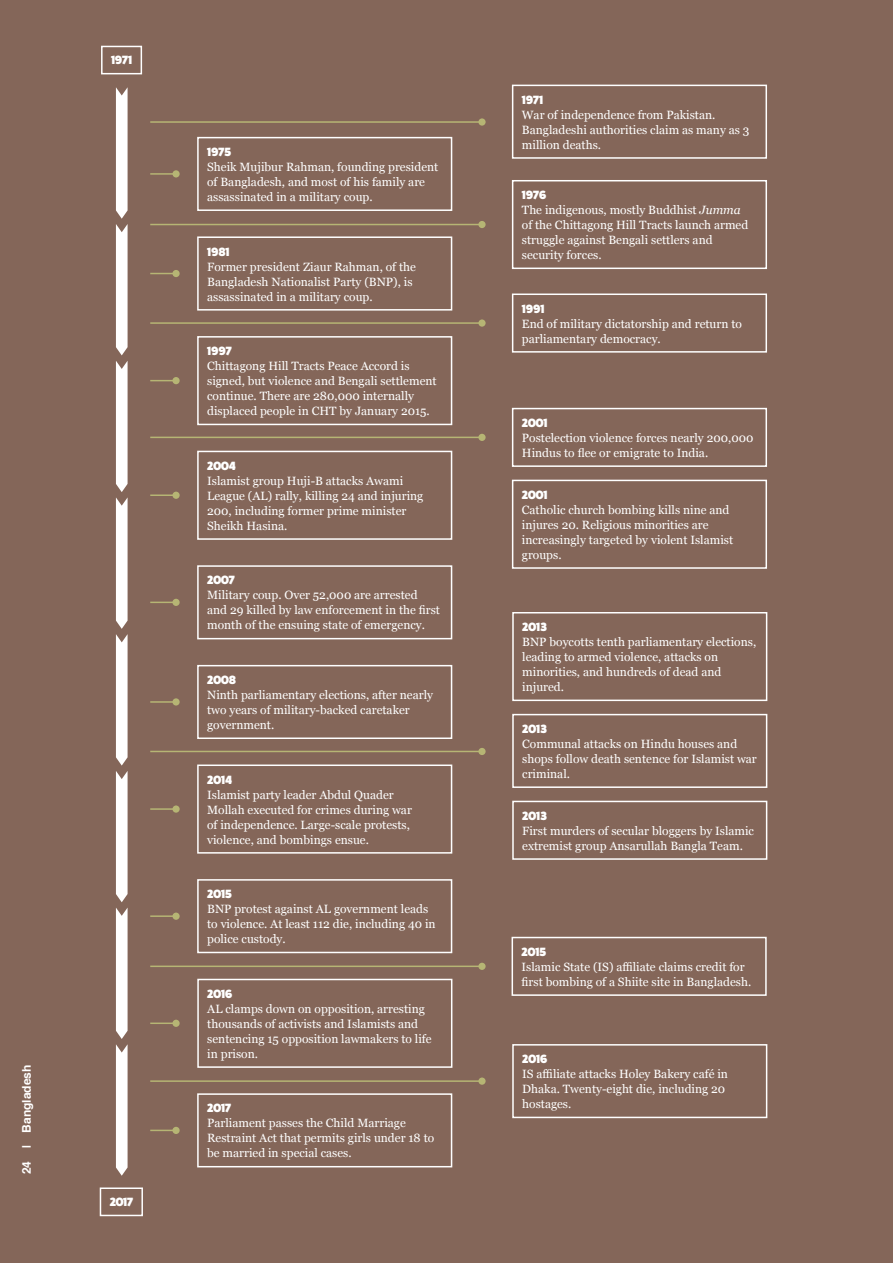
<style>
.page{position:relative;width:893px;height:1263px;background:#846659}
.page>*{position:absolute;margin:0;border:0;box-sizing:border-box;transform-origin:0 0}
.t1{font:12px/15px "Georgia";color:#fff}
.t2{font:800 12px "Fat Frank";color:#fff}
.t3{font:700 12px "Helvetica";color:#fff}
.s1{font-style:italic}
</style>
<div class="page">
<div style="left:197px;top:1093px;width:255px;height:74px;border:2px solid #fff"></div>
<div style="left:512px;top:1044px;width:255px;height:74px;border:2px solid #fff"></div>
<div style="left:512px;top:937px;width:255px;height:59px;border:2px solid #fff"></div>
<div style="left:197px;top:979px;width:255px;height:89px;border:2px solid #fff"></div>
<div style="left:197px;top:879px;width:255px;height:74px;border:2px solid #fff"></div>
<div style="left:197px;top:764px;width:255px;height:90px;border:2px solid #fff"></div>
<div style="left:512px;top:801px;width:255px;height:59px;border:2px solid #fff"></div>
<div style="left:512px;top:714px;width:255px;height:74px;border:2px solid #fff"></div>
<div style="left:512px;top:612px;width:255px;height:89px;border:2px solid #fff"></div>
<div style="left:197px;top:665px;width:255px;height:74px;border:2px solid #fff"></div>
<div style="left:197px;top:565px;width:255px;height:74px;border:2px solid #fff"></div>
<div style="left:197px;top:451px;width:255px;height:89px;border:2px solid #fff"></div>
<div style="left:512px;top:480px;width:255px;height:89px;border:2px solid #fff"></div>
<div style="left:512px;top:408px;width:255px;height:59px;border:2px solid #fff"></div>
<div style="left:197px;top:336px;width:255px;height:89px;border:2px solid #fff"></div>
<div style="left:512px;top:293px;width:255px;height:60px;border:2px solid #fff"></div>
<div style="left:197px;top:236px;width:255px;height:75px;border:2px solid #fff"></div>
<div style="left:512px;top:180px;width:255px;height:89px;border:2px solid #fff"></div>
<div style="left:197px;top:137px;width:255px;height:74px;border:2px solid #fff"></div>
<div style="left:512px;top:85px;width:255px;height:74px;border:2px solid #fff"></div>
<svg style="left:116px;top:771px;width:12px;height:405px;background:#f0eceb"></svg>
<svg style="left:116px;top:361px;width:12px;height:404px;background:#f0eceb"></svg>
<svg style="left:116px;top:87px;width:12px;height:268px;background:#f0edec"></svg>
<hr style="left:150px;top:121px;width:332px;height:2px;background:#b6b574">
<div style="left:478px;top:118px;width:8px;height:8px;background:#b6b574;border-radius:50%"></div>
<hr style="left:150px;top:224px;width:332px;height:1px;background:#b6b574">
<div style="left:478px;top:221px;width:8px;height:7px;background:#b6b574;border-radius:50%"></div>
<hr style="left:150px;top:322px;width:332px;height:2px;background:#b6b574">
<div style="left:478px;top:319px;width:8px;height:8px;background:#b6b574;border-radius:50%"></div>
<hr style="left:150px;top:437px;width:332px;height:1px;background:#b6b574">
<div style="left:478px;top:434px;width:8px;height:7px;background:#b6b574;border-radius:50%"></div>
<hr style="left:150px;top:751px;width:332px;height:1px;background:#b6b574">
<div style="left:478px;top:748px;width:8px;height:7px;background:#b6b574;border-radius:50%"></div>
<hr style="left:150px;top:965px;width:332px;height:2px;background:#b6b574">
<div style="left:478px;top:963px;width:8px;height:7px;background:#b6b574;border-radius:50%"></div>
<hr style="left:150px;top:1080px;width:332px;height:2px;background:#b6b574">
<div style="left:478px;top:1077px;width:8px;height:8px;background:#b6b574;border-radius:50%"></div>
<hr style="left:150px;top:173px;width:26px;height:2px;background:#b6b574">
<div style="left:172px;top:170px;width:8px;height:7px;background:#b6b574;border-radius:50%"></div>
<svg style="left:150px;top:273px;width:22px;height:1px"></svg>
<div style="left:172px;top:270px;width:8px;height:7px;background:#b6b574;border-radius:50%"></div>
<svg style="left:150px;top:380px;width:22px;height:1px"></svg>
<div style="left:172px;top:377px;width:8px;height:7px;background:#b6b574;border-radius:50%"></div>
<hr style="left:150px;top:494px;width:26px;height:2px;background:#b6b574">
<div style="left:172px;top:492px;width:8px;height:7px;background:#b6b574;border-radius:50%"></div>
<svg style="left:150px;top:602px;width:22px;height:1px"></svg>
<div style="left:172px;top:599px;width:8px;height:7px;background:#b6b574;border-radius:50%"></div>
<hr style="left:150px;top:701px;width:26px;height:2px;background:#b6b574">
<div style="left:172px;top:698px;width:8px;height:7px;background:#b6b574;border-radius:50%"></div>
<hr style="left:150px;top:808px;width:26px;height:2px;background:#b6b574">
<div style="left:172px;top:805px;width:8px;height:8px;background:#b6b574;border-radius:50%"></div>
<hr style="left:150px;top:915px;width:26px;height:2px;background:#b6b574">
<div style="left:172px;top:912px;width:8px;height:8px;background:#b6b574;border-radius:50%"></div>
<hr style="left:150px;top:1022px;width:26px;height:2px;background:#b6b574">
<div style="left:172px;top:1020px;width:8px;height:7px;background:#b6b574;border-radius:50%"></div>
<svg style="left:150px;top:1130px;width:22px;height:1px"></svg>
<div style="left:172px;top:1127px;width:8px;height:7px;background:#b6b574;border-radius:50%"></div>
<div style="left:101px;top:46px;width:41px;height:28px;border:2px solid #fff"></div>
<div style="left:100px;top:1187px;width:43px;height:29px;border:2px solid #fff"></div>
<p class="t3" style="left:17px;top:1148px;width:85px;rotate:-90deg">| Bangladesh</p>
<p class="t3" style="left:17px;top:1174px;width:15px;rotate:-90deg">24</p>
<p class="t2" style="left:111px;top:54px;width:23px">1971</p>
<p class="t2" style="left:110px;top:1195px;width:25px">2017</p>
<p class="t2" style="left:207px;top:145px;width:25px">1975</p>
<p class="t1" style="left:207px;top:159px;width:233px">Sheik Mujibur Rahman, founding president of Bangladesh, and most of his family are assassinated in a military coup.</p>
<p class="t2" style="left:207px;top:245px;width:24px">1981</p>
<p class="t1" style="left:207px;top:258px;width:210px">Former president Ziaur Rahman, of the<br>Bangladesh Nationalist Party (BNP), is assassinated in a military coup.</p>
<p class="t2" style="left:207px;top:344px;width:26px">1997</p>
<p class="t1" style="left:207px;top:358px;width:231px">Chittagong Hill Tracts Peace Accord is signed, but violence and Bengali settlement continue. There are 280,000 internally displaced people in CHT by January 2015.</p>
<p class="t2" style="left:207px;top:459px;width:30px">2004</p>
<p class="t1" style="left:207px;top:473px;width:218px">Islamist group Huji-B attacks Awami League (AL) rally, killing 24 and injuring 200, including former prime minister Sheikh Hasina.</p>
<p class="t2" style="left:207px;top:573px;width:29px">2007</p>
<p class="t1" style="left:207px;top:587px;width:234px">Military coup. Over 52,000 are arrested and 29 killed by law enforcement in the first month of the ensuing state of emergency.</p>
<p class="t2" style="left:207px;top:673px;width:30px">2008</p>
<p class="t1" style="left:207px;top:687px;width:227px">Ninth parliamentary elections, after nearly two years of military-backed caretaker government.</p>
<p class="t2" style="left:207px;top:773px;width:26px">2014</p>
<p class="t1" style="left:207px;top:786px;width:206px">Islamist party leader Abdul Quader Mollah executed for crimes during war of independence. Large-scale protests, violence, and bombings ensue.</p>
<p class="t2" style="left:207px;top:887px;width:26px">2015</p>
<p class="t1" style="left:207px;top:901px;width:230px">BNP protest against AL government leads to violence. At least 112 die, including 40 in police custody.</p>
<p class="t2" style="left:207px;top:987px;width:27px">2016</p>
<p class="t1" style="left:207px;top:1001px;width:226px">AL clamps down on opposition, arresting thousands of activists and Islamists and sentencing 15 opposition lawmakers to life in prison.</p>
<p class="t2" style="left:207px;top:1101px;width:25px">2017</p>
<p class="t1" style="left:207px;top:1115px;width:229px">Parliament passes the Child Marriage<br>Restraint Act that permits girls under 18 to be married in special cases.</p>
<p class="t2" style="left:522px;top:93px;width:23px">1971</p>
<p class="t1" style="left:522px;top:107px;width:229px">War of independence from Pakistan.<br>Bangladeshi authorities claim as many as 3 million deaths.</p>
<p class="t2" style="left:522px;top:188px;width:26px">1976</p>
<p class="t1" style="left:522px;top:202px;width:228px">The indigenous, mostly Buddhist <span class="s1">Jumma </span>of the Chittagong Hill Tracts launch armed struggle against Bengali settlers and security forces.</p>
<p class="t2" style="left:522px;top:302px;width:24px">1991</p>
<p class="t1" style="left:522px;top:315px;width:222px">End of military dictatorship and return to parliamentary democracy.</p>
<p class="t2" style="left:522px;top:416px;width:27px">2001</p>
<p class="t1" style="left:522px;top:430px;width:233px">Postelection violence forces nearly 200,000<br>Hindus to flee or emigrate to India.</p>
<p class="t2" style="left:522px;top:488px;width:27px">2001</p>
<p class="t1" style="left:522px;top:502px;width:213px">Catholic church bombing kills nine and injures 20. Religious minorities are increasingly targeted by violent Islamist groups.</p>
<p class="t2" style="left:522px;top:620px;width:26px">2013</p>
<p class="t1" style="left:522px;top:634px;width:235px">BNP boycotts tenth parliamentary elections, leading to armed violence, attacks on minorities, and hundreds of dead and injured.</p>
<p class="t2" style="left:522px;top:722px;width:26px">2013</p>
<p class="t1" style="left:522px;top:736px;width:236px">Communal attacks on Hindu houses and shops follow death sentence for Islamist war criminal.</p>
<p class="t2" style="left:522px;top:809px;width:26px">2013</p>
<p class="t1" style="left:522px;top:823px;width:233px">First murders of secular bloggers by Islamic extremist group Ansarullah Bangla Team.</p>
<p class="t2" style="left:522px;top:945px;width:26px">2015</p>
<p class="t1" style="left:522px;top:959px;width:231px">Islamic State (IS) affiliate claims credit for first bombing of a Shiite site in Bangladesh.</p>
<p class="t2" style="left:522px;top:1052px;width:27px">2016</p>
<p class="t1" style="left:522px;top:1066px;width:207px">IS affiliate attacks Holey Bakery café in<br>Dhaka. Twenty-eight die, including 20 hostages.</p>
</div>
